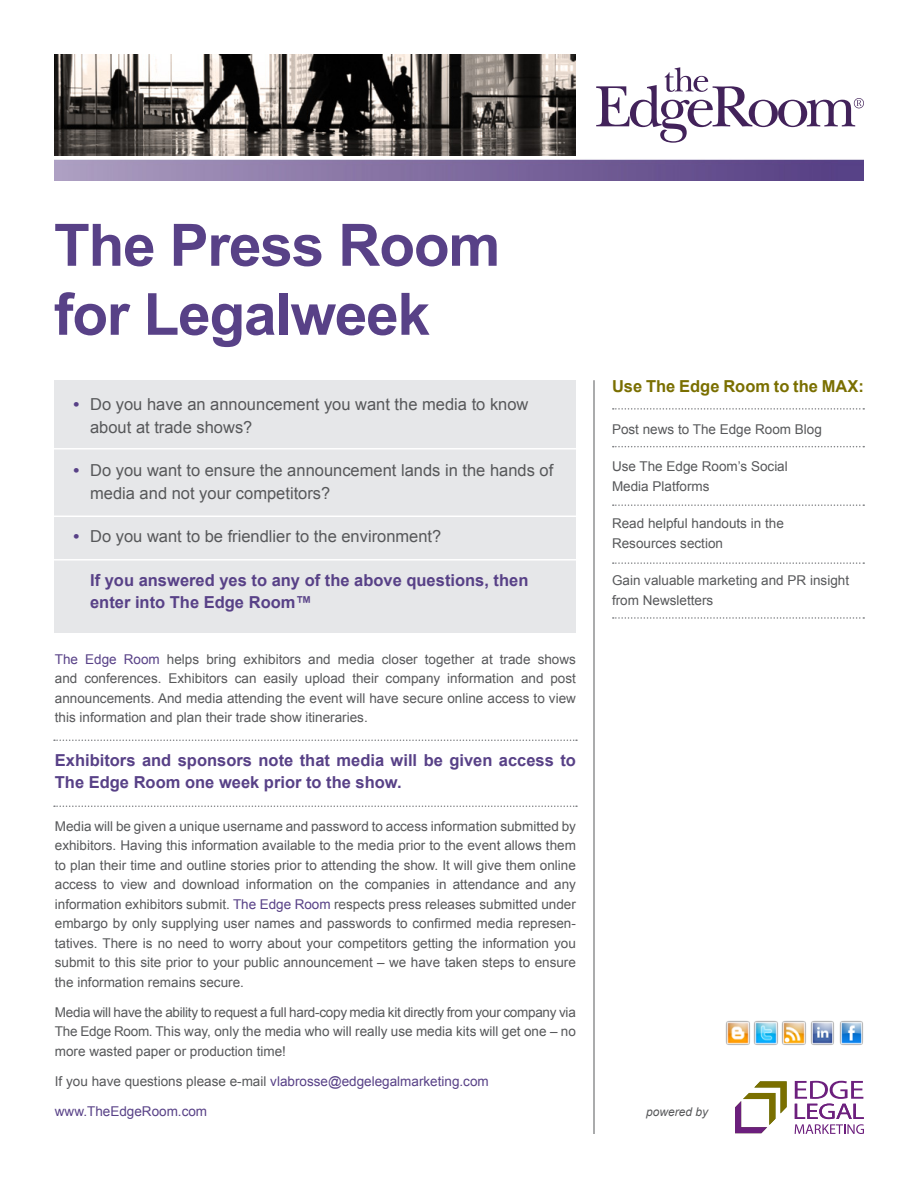
<style>
.page{position:relative;width:918px;height:1188px;background:#fff}
.page>*{position:absolute;margin:0;border:0;box-sizing:border-box;transform-origin:0 0}
.t1{font:700 58.5px/69px "Arial";letter-spacing:-.02em;color:#584187}
.t2{font:16.5px/22.5px "Arial";color:#57585a}
.t3{font:700 16.5px/22.5px "Arial";color:#584187}
.t4{font:700 16.5px "Arial";color:#7a6f00}
.t5{font:13.5px/19.5px "Arial";color:#57585a;text-align:justify}
.t6{font:13.5px "Arial";color:#584187}
.t7{font:italic 12px "Arial";color:#57585a}
.s1{font-weight:700;color:#584187}
.s2{color:#584187}
.s3{color:#57585a}
</style>
<div class="page">
<svg style="left:596px;top:67px;width:268px;height:76px"></svg>
<div style="left:55px;top:380px;width:521px;height:252px;background:#e6e7e9"></div>
<img style="left:54px;top:54px;width:522px;height:102px">
<img style="left:54px;top:159px;width:810px;height:21px">
<svg style="left:54px;top:740px;width:523px;height:1px"></svg>
<svg style="left:613px;top:446px;width:251px;height:1px"></svg>
<svg style="left:613px;top:408px;width:251px;height:2px"></svg>
<svg style="left:613px;top:617px;width:251px;height:2px"></svg>
<svg style="left:613px;top:504px;width:251px;height:2px"></svg>
<svg style="left:613px;top:562px;width:251px;height:2px"></svg>
<svg style="left:54px;top:806px;width:523px;height:1px"></svg>
<hr style="left:53px;top:448px;width:523px;height:2px;background:#fff">
<hr style="left:53px;top:516px;width:523px;height:1px;background:#fff">
<hr style="left:53px;top:559px;width:523px;height:2px;background:#fff">
<svg style="left:735px;top:1081px;width:52px;height:52px"></svg>
<svg style="left:795px;top:1081px;width:69px;height:53px"></svg>
<hr style="left:594px;top:380px;width:1px;height:754px;background:#57585a">
<img style="left:726px;top:1021px;width:24px;height:24px">
<img style="left:753px;top:1021px;width:25px;height:24px">
<img style="left:781px;top:1021px;width:25px;height:24px">
<img style="left:810px;top:1021px;width:24px;height:24px">
<img style="left:839px;top:1021px;width:24px;height:24px">
<p class="t1" style="left:54px;top:213px;width:448px">The Press Room for Legalweek</p>
<p class="t2" style="left:90px;top:393px;width:440px;text-indent:-16px"><span class="s1">•</span> Do you have an announcement you want the media to know about at trade shows?</p>
<p class="t2" style="left:90px;top:459px;width:465px;text-indent:-16px"><span class="s1">•</span> Do you want to ensure the announcement lands in the hands of media and not your competitors?</p>
<p class="t2" style="left:74px;top:525px;width:369px"><span class="s1">•</span> Do you want to be friendlier to the environment?</p>
<p class="t3" style="left:90px;top:569px;width:440px">If you answered yes to any of the above questions, then enter into The Edge Room™</p>
<p class="t5" style="left:55px;top:650px;width:523px"><span class="s2">The Edge Room</span> helps bring exhibitors and media closer together at trade shows and conferences. Exhibitors can easily upload their company information and post announcements. And media attending the event will have secure online access to view this information and plan their trade show itineraries.</p>
<p class="t3" style="left:55px;top:749px;width:523px">Exhibitors and sponsors note that media will be given access to<br>The Edge Room one week prior to the show.</p>
<p class="t5" style="left:55px;top:816px;width:523px">Media will be given a unique username and password to access information submitted by exhibitors. Having this information available to the media prior to the event allows them to plan their time and outline stories prior to attending the show. It will give them online access to view and download information on the companies in attendance and any information exhibitors submit. <span class="s2">The Edge Room</span> respects press releases submitted under embargo by only supplying user names and passwords to confirmed media represen&shy;tatives. There is no need to worry about your competitors getting the information you submit to this site prior to your public announcement – we have taken steps to ensure the information remains secure.</p>
<p class="t5" style="left:55px;top:1002px;width:523px">Media will have the ability to request a full hard-copy media kit directly from your company via The Edge Room. This way, only the media who will really use media kits will get one – no more wasted paper or production time!</p>
<p class="t6" style="left:55px;top:1072px;width:435px"><span class="s3">If you have questions please e-mail</span> vlabrosse@edgelegalmarketing.com</p>
<p class="t6" style="left:55px;top:1102px;width:154px">www.TheEdgeRoom.com</p>
<p class="t4" style="left:612px;top:375px;width:254px">Use The Edge Room to the MAX:</p>
<p class="t5" style="left:612px;top:419px;width:211px">Post news to The Edge Room Blog</p>
<p class="t5" style="left:612px;top:457px;width:177px">Use The Edge Room’s Social<br>Media Platforms</p>
<p class="t5" style="left:612px;top:514px;width:173px">Read helpful handouts in the<br>Resources section</p>
<p class="t5" style="left:612px;top:571px;width:239px">Gain valuable marketing and PR insight from Newsletters</p>
<p class="t7" style="left:646px;top:1104px;width:64px">powered by</p>
</div>
